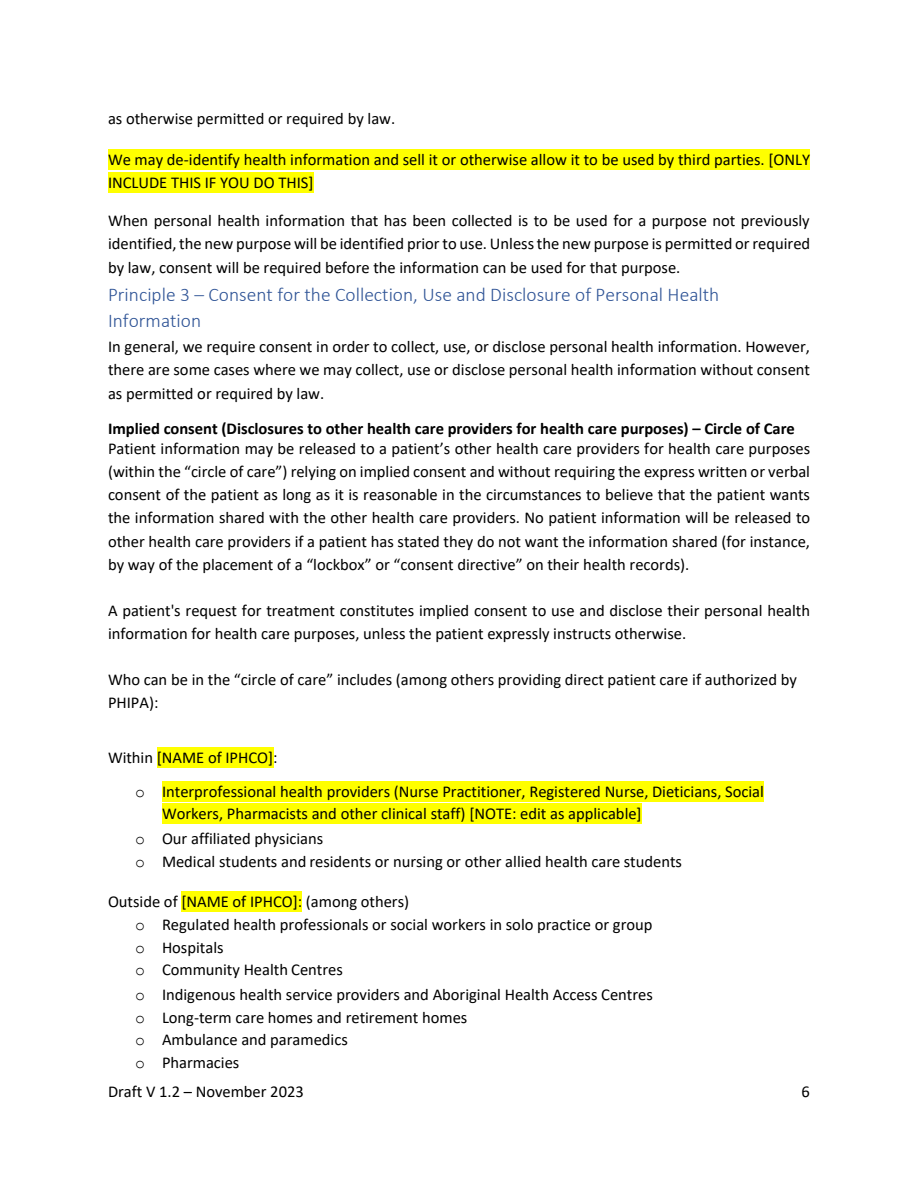
<style>
.page{position:relative;width:918px;height:1188px;background:#fff}
.page>*{position:absolute;margin:0;border:0;box-sizing:border-box;transform-origin:0 0}
.t1{font:300 19.5px/26px "Calibri";color:#2f5496}
.t2{font:16.5px/23.2px "Calibri";color:#000}
.t3{font:700 16.5px "Calibri";color:#000}
.s1{font-family:"Courier New"}
</style>
<div class="page">
<div style="left:108px;top:149px;width:702px;height:21px;background:#ff0"></div>
<div style="left:108px;top:172px;width:206px;height:21px;background:#ff0"></div>
<div style="left:157px;top:747px;width:116px;height:21px;background:#ff0"></div>
<div style="left:162px;top:781px;width:602px;height:20px;background:#ff0"></div>
<div style="left:162px;top:803px;width:480px;height:20px;background:#ff0"></div>
<div style="left:181px;top:891px;width:121px;height:20px;background:#ff0"></div>
<p class="t2" style="left:108px;top:107px;width:289px">as otherwise permitted or required by law.</p>
<p class="t2" style="left:108px;top:148px;width:704px">We may de-identify health information and sell it or otherwise allow it to be used by third parties. [ONLY<br>INCLUDE THIS IF YOU DO THIS]</p>
<p class="t2" style="left:108px;top:209px;width:704px;text-align:justify">When personal health information that has been collected is to be used for a purpose not previously identified, the new purpose will be identified prior to use. Unless the new purpose is permitted or required by law, consent will be required before the information can be used for that purpose.</p>
<p class="t1" style="left:108px;top:282px;width:613px">Principle 3 – Consent for the Collection, Use and Disclosure of Personal Health<br>Information</p>
<p class="t2" style="left:108px;top:335px;width:704px;text-align:justify">In general, we require consent in order to collect, use, or disclose personal health information. However, there are some cases where we may collect, use or disclose personal health information without consent as permitted or required by law.</p>
<p class="t3" style="left:108px;top:418px;width:688px">Implied consent (Disclosures to other health care providers for health care purposes) – Circle of Care</p>
<p class="t2" style="left:108px;top:437px;width:704px;text-align:justify">Patient information may be released to a patient’s other health care providers for health care purposes (within the “circle of care”) relying on implied consent and without requiring the express written or verbal consent of the patient as long as it is reasonable in the circumstances to believe that the patient wants the information shared with the other health care providers. No patient information will be released to other health care providers if a patient has stated they do not want the information shared (for instance, by way of the placement of a “lockbox” or “consent directive” on their health records).</p>
<p class="t2" style="left:108px;top:599px;width:704px">A patient's request for treatment constitutes implied consent to use and disclose their personal health information for health care purposes, unless the patient expressly instructs otherwise.</p>
<p class="t2" style="left:108px;top:668px;width:691px">Who can be in the “circle of care” includes (among others providing direct patient care if authorized by<br>PHIPA):</p>
<p class="t2" style="left:135px;top:741px;width:630px;line-height:33.9px;text-indent:-27px">Within [NAME of IPHCO]:<br><span class="s1">o</span> Interprofessional health providers (Nurse Practitioner, Registered Nurse, Dieticians, Social</p>
<p class="t2" style="left:135px;top:801px;width:508px;line-height:24.9px;text-indent:27px">Workers, Pharmacists and other clinical staff) [NOTE: edit as applicable] <span class="s1">o</span> Our affiliated physicians</p>
<p class="t2" style="left:135px;top:849px;width:549px"><span class="s1">o</span> Medical students and residents or nursing or other allied health care students</p>
<p class="t2" style="left:135px;top:890px;width:519px;line-height:22.6px;text-indent:-27px">Outside of [NAME of IPHCO]: (among others)<br><span class="s1">o</span> Regulated health professionals or social workers in solo practice or group <span class="s1">o</span> Hospitals<br><span class="s1">o</span> Community Health Centres</p>
<p class="t2" style="left:135px;top:983px;width:519px;line-height:22.5px"><span class="s1">o</span> Indigenous health service providers and Aboriginal Health Access Centres <span class="s1">o</span> Long-term care homes and retirement homes<br><span class="s1">o</span> Ambulance and paramedics<br><span class="s1">o</span> Pharmacies</p>
<p class="t2" style="left:108px;top:1080px;width:197px">Draft V 1.2 – November 2023</p>
<p class="t2" style="left:802px;top:1080px;width:10px">6</p>
</div>
